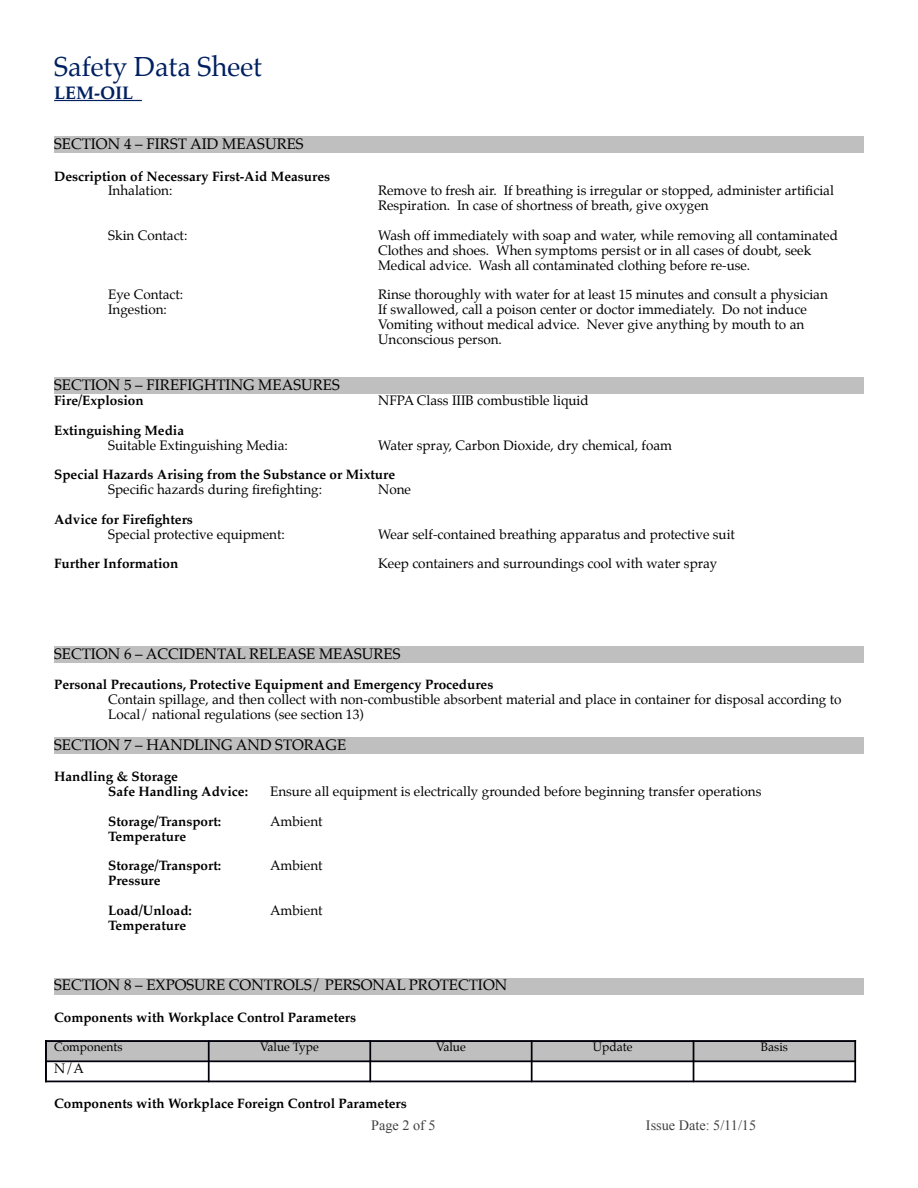
<style>
.page{position:relative;width:918px;height:1188px;background:#fff}
.page>*{position:absolute;margin:0;border:0;box-sizing:border-box;transform-origin:0 0}
.t1{font:27px "Palatino";color:#002060}
.t2{font:700 18px "Palatino";color:#002060}
.t3{font:15px "Palatino";color:#000}
.t4{font:14.25px "Times New Roman";color:#404040}
.t5{font:13.5px/14.9px "Palatino";color:#000}
.t6{font:700 13.5px/14.9px "Palatino";color:#000}
.t7{font:12px "Palatino";color:#000}
.s1{font-weight:400}
.s2{font-weight:700}
</style>
<div class="page">
<div style="left:54px;top:136px;width:810px;height:17px;background:#bfbfbf"></div>
<div style="left:54px;top:377px;width:810px;height:17px;background:#bfbfbf"></div>
<div style="left:54px;top:646px;width:810px;height:17px;background:#bfbfbf"></div>
<div style="left:54px;top:737px;width:810px;height:17px;background:#bfbfbf"></div>
<div style="left:54px;top:978px;width:810px;height:16px;background:#bfbfbf"></div>
<div style="left:46px;top:1041px;width:163px;height:20px;background:#bfbfbf"></div>
<div style="left:209px;top:1041px;width:161px;height:20px;background:#bfbfbf"></div>
<div style="left:370px;top:1041px;width:162px;height:20px;background:#bfbfbf"></div>
<div style="left:532px;top:1041px;width:161px;height:20px;background:#bfbfbf"></div>
<div style="left:693px;top:1041px;width:162px;height:20px;background:#bfbfbf"></div>
<hr style="left:54px;top:100px;width:88px;height:1px;background:#002060">
<div style="left:46px;top:1041px;width:163px;height:1px;border:1px solid #00000a"></div>
<div style="left:209px;top:1041px;width:161px;height:1px;border:1px solid #00000a"></div>
<div style="left:370px;top:1041px;width:162px;height:1px;border:1px solid #00000a"></div>
<div style="left:532px;top:1041px;width:162px;height:1px;border:1px solid #00000a"></div>
<div style="left:693px;top:1041px;width:163px;height:1px;border:1px solid #00000a"></div>
<div style="left:46px;top:1061px;width:163px;height:1px;border:1px solid #00000a"></div>
<div style="left:209px;top:1061px;width:161px;height:1px;border:1px solid #00000a"></div>
<div style="left:370px;top:1061px;width:162px;height:1px;border:1px solid #00000a"></div>
<div style="left:532px;top:1061px;width:162px;height:1px;border:1px solid #00000a"></div>
<div style="left:693px;top:1061px;width:162px;height:1px;border:1px solid #00000a"></div>
<div style="left:46px;top:1081px;width:163px;height:1px;border:1px solid #00000a"></div>
<div style="left:209px;top:1081px;width:161px;height:1px;border:1px solid #00000a"></div>
<div style="left:370px;top:1081px;width:162px;height:1px;border:1px solid #00000a"></div>
<div style="left:532px;top:1081px;width:162px;height:1px;border:1px solid #00000a"></div>
<div style="left:693px;top:1081px;width:163px;height:1px;border:1px solid #00000a"></div>
<svg style="left:46px;top:1041px;width:1px;height:41px"></svg>
<svg style="left:208px;top:1041px;width:1px;height:40px"></svg>
<svg style="left:370px;top:1041px;width:1px;height:40px"></svg>
<svg style="left:531px;top:1041px;width:1px;height:40px"></svg>
<svg style="left:693px;top:1041px;width:1px;height:40px"></svg>
<svg style="left:855px;top:1041px;width:1px;height:41px"></svg>
<p class="t1" style="left:54px;top:55px;width:209px">Safety Data Sheet</p>
<p class="t2" style="left:54px;top:85px;width:80px">LEM-OIL</p>
<p class="t3" style="left:54px;top:137px;width:251px">SECTION 4 – FIRST AID MEASURES</p>
<p class="t6" style="left:108px;top:170px;width:224px;text-indent:-54px">Description of Necessary First-Aid Measures<br><span class="s1">Inhalation:</span></p>
<p class="t5" style="left:378px;top:185px;width:457px">Remove to fresh air. If breathing is irregular or stopped, administer artificial<br>Respiration. In case of shortness of breath, give oxygen</p>
<p class="t5" style="left:108px;top:229px;width:81px">Skin Contact:</p>
<p class="t5" style="left:378px;top:229px;width:461px">Wash off immediately with soap and water, while removing all contaminated<br>Clothes and shoes. When symptoms persist or in all cases of doubt, seek<br>Medical advice. Wash all contaminated clothing before re-use.</p>
<p class="t5" style="left:108px;top:289px;width:77px">Eye Contact:</p>
<p class="t5" style="left:378px;top:289px;width:451px">Rinse thoroughly with water for at least 15 minutes and consult a physician</p>
<p class="t5" style="left:108px;top:303px;width:60px">Ingestion:</p>
<p class="t5" style="left:378px;top:303px;width:430px">If swallowed, call a poison center or doctor immediately. Do not induce<br>Vomiting without medical advice. Never give anything by mouth to an<br>Unconscious person.</p>
<p class="t3" style="left:54px;top:378px;width:287px">SECTION 5 – FIREFIGHTING MEASURES</p>
<p class="t6" style="left:54px;top:394px;width:91px">Fire/Explosion</p>
<p class="t5" style="left:378px;top:394px;width:212px">NFPA Class IIIB combustible liquid</p>
<p class="t5" style="left:108px;top:424px;width:181px;text-indent:-54px"><span class="s2">Extinguishing Media<br></span>Suitable Extinguishing Media:</p>
<p class="t6" style="left:54px;top:431px;width:619px;line-height:29.7px;text-indent:324px"><span class="s1">Water spray, Carbon Dioxide, dry chemical, foam<br></span>Special Hazards Arising from the Substance or Mixture</p>
<p class="t5" style="left:108px;top:483px;width:215px">Specific hazards during firefighting:</p>
<p class="t5" style="left:378px;top:483px;width:34px">None</p>
<p class="t5" style="left:108px;top:513px;width:178px;text-indent:-54px"><span class="s2">Advice for Firefighters<br></span>Special protective equipment:</p>
<p class="t5" style="left:378px;top:528px;width:358px">Wear self-contained breathing apparatus and protective suit</p>
<p class="t6" style="left:54px;top:557px;width:126px">Further Information</p>
<p class="t5" style="left:378px;top:558px;width:341px">Keep containers and surroundings cool with water spray</p>
<p class="t3" style="left:54px;top:647px;width:348px">SECTION 6 – ACCIDENTAL RELEASE MEASURES</p>
<p class="t5" style="left:108px;top:678px;width:735px;text-indent:-54px"><span class="s2">Personal Precautions, Protective Equipment and Emergency Procedures<br></span>Contain spillage, and then collect with non-combustible absorbent material and place in container for disposal according to<br>Local/ national regulations (see section 13)</p>
<p class="t3" style="left:54px;top:738px;width:294px">SECTION 7 – HANDLING AND STORAGE</p>
<p class="t6" style="left:108px;top:770px;width:141px;text-indent:-54px">Handling &amp; Storage<br>Safe Handling Advice:</p>
<p class="t5" style="left:270px;top:785px;width:493px">Ensure all equipment is electrically grounded before beginning transfer operations</p>
<p class="t6" style="left:108px;top:815px;width:115px">Storage/Transport:</p>
<p class="t5" style="left:270px;top:815px;width:54px">Ambient</p>
<p class="t6" style="left:108px;top:830px;width:79px">Temperature</p>
<p class="t6" style="left:108px;top:859px;width:115px">Storage/Transport:</p>
<p class="t5" style="left:270px;top:859px;width:54px">Ambient</p>
<p class="t6" style="left:108px;top:867px;width:85px;line-height:29.7px">Pressure<br>Load/Unload:</p>
<p class="t5" style="left:270px;top:904px;width:54px">Ambient</p>
<p class="t6" style="left:108px;top:919px;width:79px">Temperature</p>
<p class="t3" style="left:54px;top:979px;width:455px">SECTION 8 – EXPOSURE CONTROLS/ PERSONAL PROTECTION</p>
<p class="t6" style="left:54px;top:1011px;width:304px">Components with Workplace Control Parameters</p>
<p class="t7" style="left:54px;top:1042px;width:70px">Components</p>
<p class="t7" style="left:260px;top:1042px;width:60px">Value Type</p>
<p class="t7" style="left:436px;top:1042px;width:31px">Value</p>
<p class="t7" style="left:593px;top:1042px;width:41px">Update</p>
<p class="t7" style="left:761px;top:1042px;width:28px">Basis</p>
<p class="t5" style="left:54px;top:1062px;width:31px">N/A</p>
<p class="t6" style="left:54px;top:1097px;width:354px">Components with Workplace Foreign Control Parameters</p>
<p class="t4" style="left:371px;top:1120px;width:66px">Page 2 of 5</p>
<p class="t4" style="left:646px;top:1120px;width:112px">Issue Date: 5/11/15</p>
</div>
